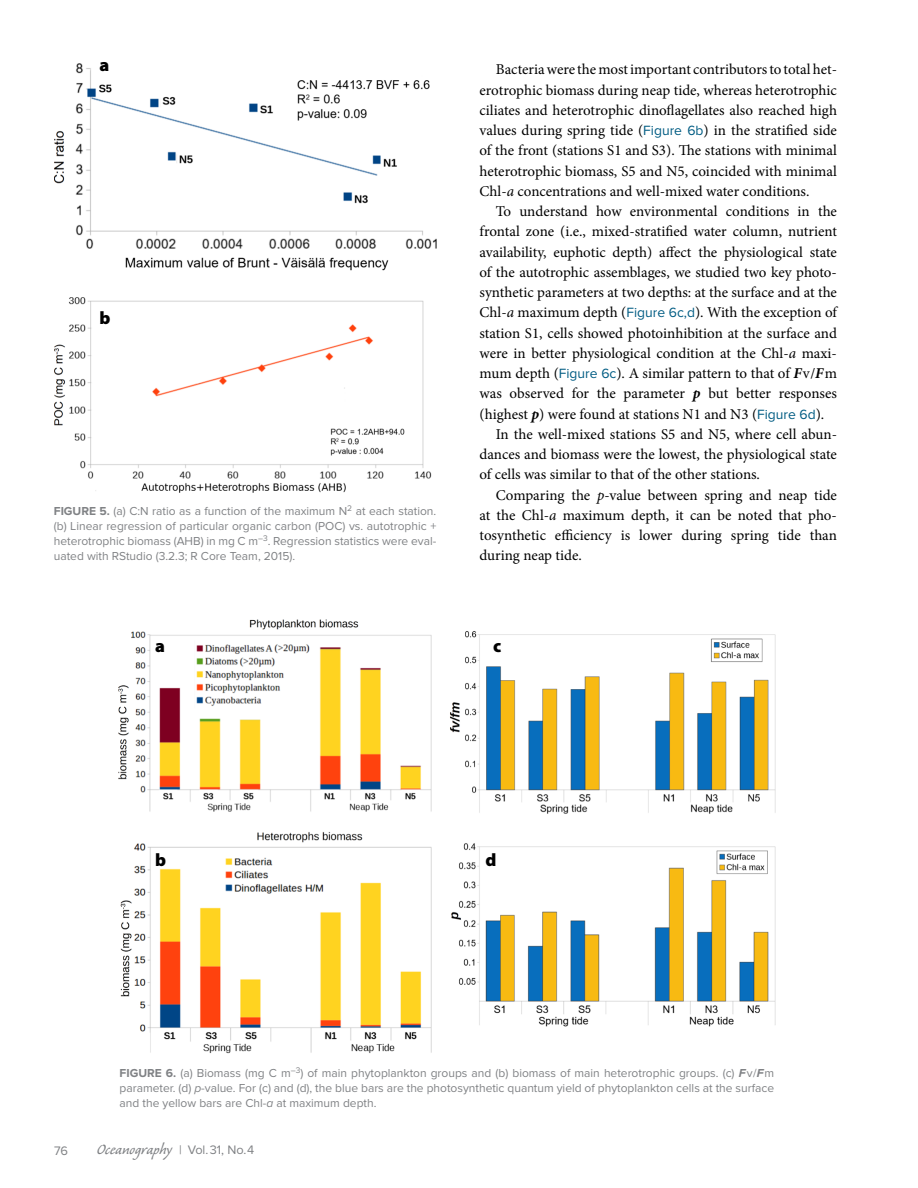
<style>
.page{position:relative;width:918px;height:1188px;background:#fff}
.page>*{position:absolute;margin:0;border:0;box-sizing:border-box;transform-origin:0 0}
.t1{font:18.75px "Caliban Std";color:#808285}
.t2{font:900 18px "Myriad Pro";color:#000}
.t3{font:15px/20.2px "Minion Pro";color:#000;text-align:justify}
.t4{font:12.75px "Proxima Nova";color:#808285}
.t5{font:12px/15px "Proxima Nova";color:#808285;text-align:justify}
.s1{font-weight:700}
.s2{font-family:"Proxima Nova";font-size:13.8px;color:#005c83}
.s3{font-style:italic}
.s4{font-weight:700;font-style:italic}
.s5{font-family:"Proxima Nova";font-size:12.75px}
</style>
<div class="page">
<img style="left:54px;top:63px;width:383px;height:430px">
<img style="left:118px;top:619px;width:658px;height:435px">
<p class="t2" style="left:99px;top:53px;width:11px">a</p>
<p class="t2" style="left:99px;top:306px;width:12px">b</p>
<p class="t5" style="left:54px;top:504px;width:384px"><span class="s1">FIGURE 5.</span> (a) C:N ratio as a function of the maximum N<sup>2</sup> at each station. (b) Linear regression of particular organic carbon (POC) vs. autotrophic + heterotrophic biomass (AHB) in mg C m<sup>–3</sup>. Regression statistics were eval&shy;uated with RStudio (3.2.3; R Core Team, 2015).</p>
<p class="t3" style="left:480px;top:59px;width:359px;text-indent:16px">Bacteria were the most important contributors to total het&shy;erotrophic biomass during neap tide, whereas heterotrophic ciliates and heterotrophic dinoflagellates also reached high values during spring tide (<span class="s2">Figure 6b</span>) in the stratified side of the front (stations S1 and S3). The stations with minimal heterotrophic biomass, S5 and N5, coincided with minimal Chl-<span class="s3">a</span> concentrations and well-mixed water conditions.</p>
<p class="t3" style="left:496px;top:201px;width:343px">To understand how environmental conditions in the</p>
<p class="t3" style="left:480px;top:221px;width:359px">frontal zone (i.e., mixed-stratified water column, nutrient</p>
<p class="t3" style="left:480px;top:242px;width:359px">availability, euphotic depth) affect the physiological state</p>
<p class="t3" style="left:480px;top:262px;width:359px">of the autotrophic assemblages, we studied two key photo-</p>
<p class="t3" style="left:480px;top:282px;width:359px">synthetic parameters at two depths: at the surface and at the</p>
<p class="t3" style="left:480px;top:302px;width:359px">Chl-<span class="s3">a</span> maximum depth (<span class="s2">Figure 6c,d</span>). With the exception of</p>
<p class="t3" style="left:480px;top:323px;width:359px">station S1, cells showed photoinhibition at the surface and</p>
<p class="t3" style="left:480px;top:343px;width:359px">were in better physiological condition at the Chl-<span class="s3">a</span> maxi-</p>
<p class="t3" style="left:480px;top:363px;width:359px">mum depth (<span class="s2">Figure 6c</span>). A similar pattern to that of <span class="s4">F</span>v/<span class="s4">F</span>m</p>
<p class="t3" style="left:480px;top:383px;width:359px">was observed for the parameter <span class="s4">p</span> but better responses</p>
<p class="t3" style="left:480px;top:404px;width:346px">(highest <span class="s4">p</span>) were found at stations N1 and N3 (<span class="s2">Figure 6d</span>).</p>
<p class="t3" style="left:496px;top:424px;width:343px">In the well-mixed stations S5 and N5, where cell abun-</p>
<p class="t3" style="left:480px;top:444px;width:359px">dances and biomass were the lowest, the physiological state</p>
<p class="t3" style="left:480px;top:464px;width:282px">of cells was similar to that of the other stations.</p>
<p class="t3" style="left:496px;top:485px;width:343px">Comparing the <span class="s3">p-</span>value between spring and neap tide</p>
<p class="t3" style="left:480px;top:505px;width:359px">at the Chl-<span class="s3">a</span> maximum depth, it can be noted that pho-</p>
<p class="t3" style="left:480px;top:525px;width:359px">tosynthetic efficiency is lower during spring tide than</p>
<p class="t3" style="left:480px;top:545px;width:104px">during neap tide.</p>
<p class="t2" style="left:155px;top:634px;width:11px">a</p>
<p class="t2" style="left:493px;top:634px;width:10px">c</p>
<p class="t2" style="left:155px;top:848px;width:12px">b</p>
<p class="t2" style="left:486px;top:848px;width:12px">d</p>
<p class="t5" style="left:120px;top:1066px;width:656px"><span class="s1">FIGURE 6.</span> (a) Biomass (mg C m<sup>–3</sup>) of main phytoplankton groups and (b) biomass of main heterotrophic groups. (c) <span class="s4">F</span>v/<span class="s4">F</span>m parameter. (d) <span class="s3">p</span>-value. For (c) and (d), the blue bars are the photosynthetic quantum yield of phytoplankton cells at the surface and the yellow bars are Chl-<span class="s3">a</span> at maximum depth.</p>
<p class="t4" style="left:54px;top:1143px;width:16px">76</p>
<p class="t1" style="left:97px;top:1140px;width:159px">Oceanography <span class="s5">| Vol.31, No.4</span></p>
</div>
